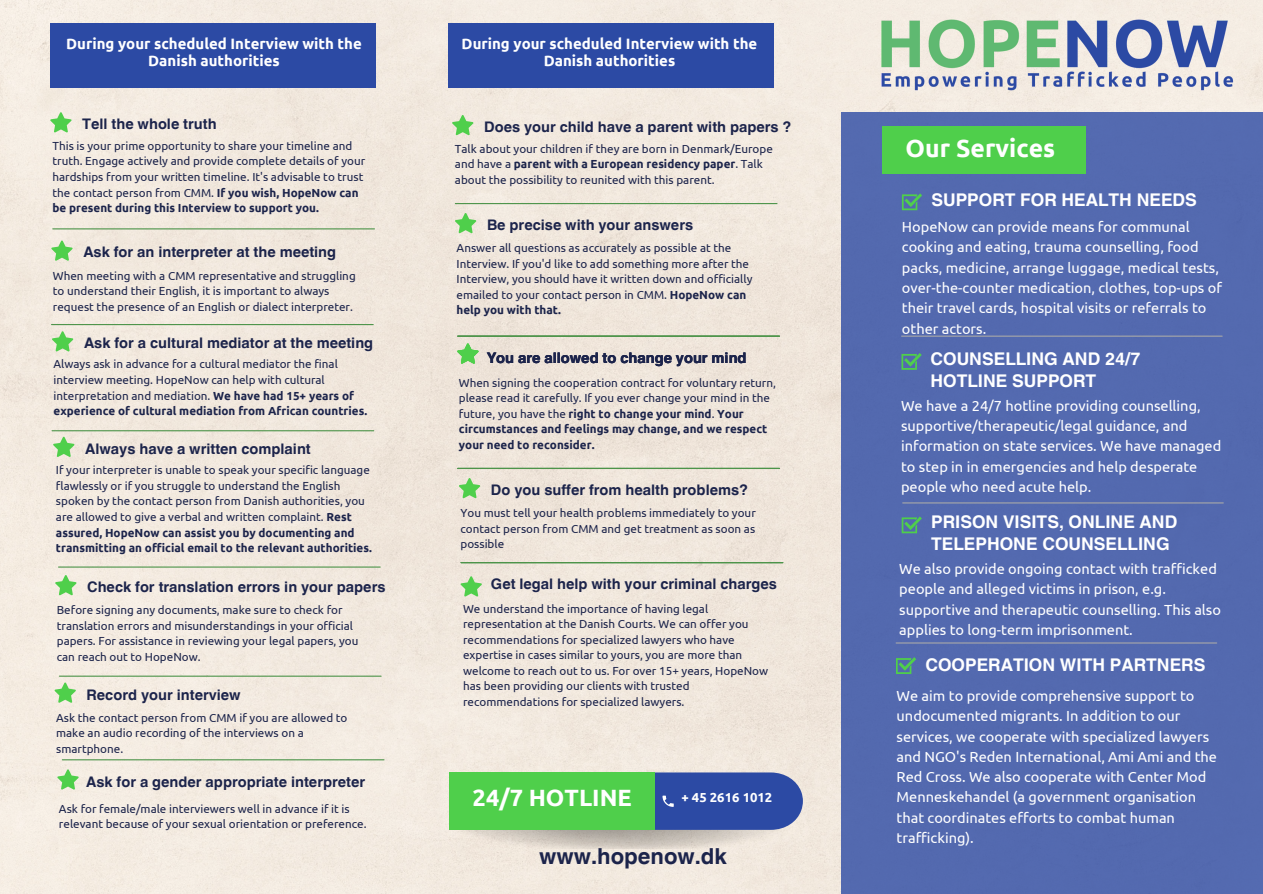
<style>
.page{position:relative;width:1263px;height:894px;background:#fff}
.page>*{position:absolute;margin:0;border:0;box-sizing:border-box;transform-origin:0 0}
.t1{font:700 24.75px "Ubuntu";color:#fff}
.t2{font:700 23.55px "Ubuntu";color:#fff}
.t3{font:700 22.05px "Helvetica World";color:#1c244b}
.t4{font:700 17.55px/21.9px "Helvetica World";color:#fff}
.t5{font:700 15px/16.8px "Ubuntu";color:#fff;text-align:center}
.t6{font:14.55px/20.2px "Ubuntu";color:#fff}
.t7{font:700 14.55px "Helvetica World";color:#1c244b}
.t8{font:700 13.05px "Ubuntu";color:#fff}
.t9{font:11.7px/15.6px "Ubuntu";color:#1c244b}
.s1{font-weight:700}
</style>
<div class="page">
<div style="left:0;top:0;width:1263px;height:893px;background:#f2e9de"></div>
<div style="left:841px;top:112px;width:422px;height:781px;background:#5369af"></div>
<div style="left:50px;top:23px;width:326px;height:64px;background:#2c4aa4"></div>
<svg style="left:50px;top:112px;width:22px;height:20px"></svg>
<hr style="left:53px;top:228px;width:321px;height:1px;background:#4d944a">
<hr style="left:52px;top:324px;width:321px;height:1px;background:#4d944a">
<svg style="left:51px;top:240px;width:22px;height:21px"></svg>
<hr style="left:52px;top:430px;width:322px;height:1px;background:#4d944a">
<svg style="left:52px;top:331px;width:21px;height:20px"></svg>
<svg style="left:53px;top:436px;width:21px;height:21px"></svg>
<hr style="left:59px;top:566px;width:321px;height:1px;background:#4d944a">
<hr style="left:59px;top:675px;width:322px;height:1px;background:#4d944a">
<svg style="left:55px;top:575px;width:22px;height:20px"></svg>
<hr style="left:62px;top:759px;width:322px;height:1px;background:#4d944a">
<svg style="left:55px;top:682px;width:21px;height:20px"></svg>
<svg style="left:57px;top:769px;width:22px;height:20px"></svg>
<div style="left:449px;top:23px;width:325px;height:64px;background:#2c4aa4"></div>
<svg style="left:452px;top:115px;width:21px;height:20px"></svg>
<hr style="left:455px;top:203px;width:322px;height:1px;background:#4d944a">
<svg style="left:455px;top:213px;width:21px;height:20px"></svg>
<hr style="left:458px;top:335px;width:321px;height:1px;background:#4d944a">
<hr style="left:458px;top:467px;width:321px;height:2px;background:#4d944a">
<svg style="left:457px;top:343px;width:22px;height:20px"></svg>
<svg style="left:459px;top:478px;width:21px;height:20px"></svg>
<svg style="left:460px;top:576px;width:22px;height:20px"></svg>
<hr style="left:461px;top:562px;width:322px;height:1px;background:#4d944a">
<div style="left:882px;top:126px;width:203px;height:48px;background:#4fcf4b"></div>
<svg style="left:902px;top:193px;width:20px;height:17px"></svg>
<hr style="left:896px;top:642px;width:321px;height:1px;background:#a8a8a8">
<svg style="left:901px;top:353px;width:21px;height:16px"></svg>
<svg style="left:902px;top:516px;width:20px;height:17px"></svg>
<svg style="left:896px;top:657px;width:20px;height:16px"></svg>
<hr style="left:903px;top:502px;width:320px;height:1px;background:#a8a8a8">
<hr style="left:902px;top:335px;width:320px;height:1px;background:#a8a8a8">
<img style="left:835px;top:0;width:428px;height:93px">
<img style="left:447px;top:791px;width:346px;height:56px">
<div style="left:449px;top:772px;width:205px;height:57px;background:#4fcf4b"></div>
<svg style="left:654px;top:772px;width:149px;height:57px;background:#3753a6"></svg>
<p class="t5" style="left:66px;top:35px;width:297px">During your scheduled Interview with the<br>Danish authorities</p>
<p class="t7" style="left:82px;top:112px;width:136px">Tell the whole truth</p>
<p class="t9" style="left:52px;top:138px;width:314px">This is your prime opportunity to share your timeline and truth. Engage actively and provide complete details of your hardships from your written timeline. It's advisable to trust the contact person from CMM. <span class="s1">If you wish, HopeNow can be present during this Interview to support you.</span></p>
<p class="t7" style="left:83px;top:240px;width:254px">Ask for an interpreter at the meeting</p>
<p class="t9" style="left:53px;top:267px;width:304px">When meeting with a CMM representative and struggling to understand their English, it is important to always request the presence of an English or dialect interpreter.</p>
<p class="t7" style="left:84px;top:331px;width:291px">Ask for a cultural mediator at the meeting</p>
<p class="t9" style="left:54px;top:356px;width:315px">Always ask in advance for a cultural mediator the final interview meeting. HopeNow can help with cultural interpretation and mediation. <span class="s1">We have had 15+ years of experience of cultural mediation from African countries.</span></p>
<p class="t7" style="left:85px;top:436px;width:227px">Always have a written complaint</p>
<p class="t9" style="left:56px;top:462px;width:317px">If your interpreter is unable to speak your specific language flawlessly or if you struggle to understand the English spoken by the contact person from Danish authorities, you are allowed to give a verbal and written complaint. <span class="s1">Rest assured, HopeNow can assist you by documenting and transmitting an official email to the relevant authorities.</span></p>
<p class="t7" style="left:87px;top:574px;width:300px">Check for translation errors in your papers</p>
<p class="t9" style="left:57px;top:601px;width:303px">Before signing any documents, make sure to check for translation errors and misunderstandings in your official papers. For assistance in reviewing your legal papers, you can reach out to HopeNow.</p>
<p class="t7" style="left:87px;top:682px;width:156px">Record your interview</p>
<p class="t9" style="left:56px;top:709px;width:293px">Ask the contact person from CMM if you are allowed to make an audio recording of the interviews on a smartphone.</p>
<p class="t7" style="left:86px;top:769px;width:281px">Ask for a gender appropriate interpreter</p>
<p class="t9" style="left:59px;top:800px;width:309px">Ask for female/male interviewers well in advance if it is relevant because of your sexual orientation or preference.</p>
<p class="t5" style="left:462px;top:35px;width:297px">During your scheduled Interview with the<br>Danish authorities</p>
<p class="t7" style="left:484px;top:115px;width:309px">Does your child have a parent with papers ?</p>
<p class="t9" style="left:455px;top:140px;width:319px">Talk about your children if they are born in Denmark/Europe and have a <span class="s1">parent with a European residency paper</span>. Talk about the possibility to reunited with this parent.</p>
<p class="t7" style="left:487px;top:213px;width:208px">Be precise with your answers</p>
<p class="t9" style="left:457px;top:240px;width:297px">Answer all questions as accurately as possible at the Interview. If you'd like to add something more after the Interview, you should have it written down and officially emailed to your contact person in CMM. <span class="s1">HopeNow can help you with that.</span></p>
<p class="t7" style="left:487px;top:346px;width:261px">You are allowed to change your mind</p>
<p class="t9" style="left:459px;top:374px;width:319px">When signing the cooperation contract for voluntary return, please read it carefully. If you ever change your mind in the future, you have the <span class="s1">right to change your mind</span>. <span class="s1">Your circumstances and feelings may change, and we respect your need to reconsider.</span></p>
<p class="t7" style="left:491px;top:478px;width:258px">Do you suffer from health problems?</p>
<p class="t9" style="left:460px;top:505px;width:297px;text-align:justify">You must tell your health problems immediately to your contact person from CMM and get treatment as soon as possible</p>
<p class="t7" style="left:491px;top:572px;width:288px">Get legal help with your criminal charges</p>
<p class="t9" style="left:463px;top:600px;width:307px">We understand the importance of having legal representation at the Danish Courts. We can offer you recommendations for specialized lawyers who have expertise in cases similar to yours, you are more than welcome to reach out to us. For over 15+ years, HopeNow has been providing our clients with trusted recommendations for specialized lawyers.</p>
<p class="t2" style="left:473px;top:784px;width:161px">24/7 HOTLINE</p>
<p class="t8" style="left:681px;top:789px;width:92px">+ 45 2616 1012</p>
<p class="t3" style="left:539px;top:837px;width:189px">www.hopenow.dk</p>
<p class="t1" style="left:906px;top:134px;width:151px">Our Services</p>
<p class="t4" style="left:931px;top:187px;width:267px">SUPPORT FOR HEALTH NEEDS</p>
<p class="t6" style="left:902px;top:216px;width:322px">HopeNow can provide means for communal cooking and eating, trauma counselling, food packs, medicine, arrange luggage, medical tests, over-the-counter medication, clothes, top-ups of their travel cards, hospital visits or referrals to other actors.</p>
<p class="t4" style="left:930px;top:346px;width:212px">COUNSELLING AND 24/7<br>HOTLINE SUPPORT</p>
<p class="t6" style="left:901px;top:395px;width:322px">We have a 24/7 hotline providing counselling, supportive/therapeutic/legal guidance, and information on state services. We have managed to step in in emergencies and help desperate people who need acute help.</p>
<p class="t4" style="left:931px;top:509px;width:248px">PRISON VISITS, ONLINE AND<br>TELEPHONE COUNSELLING</p>
<p class="t6" style="left:899px;top:558px;width:323px">We also provide ongoing contact with trafficked people and alleged victims in prison, e.g. supportive and therapeutic counselling. This also applies to long-term imprisonment.</p>
<p class="t4" style="left:925px;top:652px;width:281px">COOPERATION WITH PARTNERS</p>
<p class="t6" style="left:897px;top:685px;width:322px">We aim to provide comprehensive support to undocumented migrants. In addition to our services, we cooperate with specialized lawyers and NGO's Reden International, Ami Ami and the Red Cross. We also cooperate with Center Mod Menneskehandel (a government organisation that coordinates efforts to combat human trafficking).</p>
</div>
